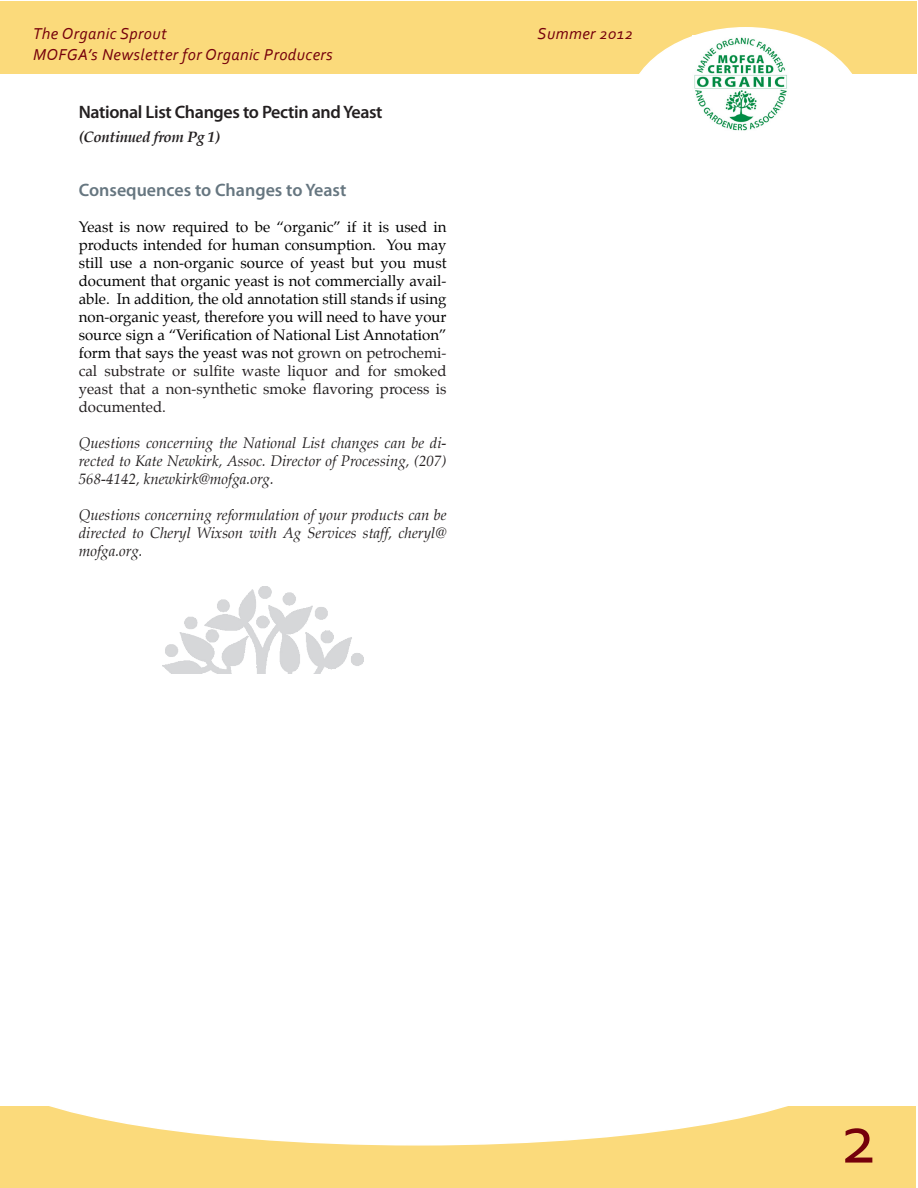
<style>
.page{position:relative;width:918px;height:1188px;background:#fff}
.page>*{position:absolute;margin:0;border:0;box-sizing:border-box;transform-origin:0 0}
.Address{font:72px "Corbel";color:#75000b}
.t1{font:600 18px "Myriad Pro";letter-spacing:-.02em;color:#231f20}
.t2{font:600 18px "Myriad Pro";color:#667680}
.Address-2{font:italic 16.5px "Corbel";letter-spacing:.025em;color:#75000b}
.t3{font:15px/18px "Palatino";color:#000;text-align:justify}
.t4{font:italic 15px/18px "Palatino";color:#231f20;text-align:justify}
.t5{font:italic 700 15px "Palatino";letter-spacing:-.02em;color:#231f20}
.s1{color:#231f20}
</style>
<div class="page">
<div style="left:0;top:1106px;width:916px;height:82px;background:#fbda7b"></div>
<svg style="left:49px;top:1106px;width:739px;height:40px"></svg>
<div style="left:1px;top:1px;width:916px;height:73px;background:#fbda7b"></div>
<div style="left:627px;top:28px;width:237px;height:168px;background:#fff;border-radius:50%"></div>
<img style="left:693px;top:35px;width:94px;height:96px">
<img style="left:162px;top:586px;width:201px;height:88px">
<p class="Address-2" style="left:33px;top:23px;width:135px">The Organic Sprout</p>
<p class="Address-2" style="left:538px;top:23px;width:97px">Summer 2012</p>
<p class="Address-2" style="left:33px;top:44px;width:301px">MOFGA’s Newsletter for Organic Producers</p>
<p class="t1" style="left:79px;top:100px;width:305px">National List Changes to Pectin and Yeast</p>
<p class="t5" style="left:79px;top:125px;width:143px">(Continued from Pg 1)</p>
<p class="t2" style="left:79px;top:178px;width:269px">Consequences to Changes to Yeast</p>
<p class="t3" style="left:79px;top:217px;width:369px">Yeast is now required to be “organic” if it is used in products intended for human consumption. You may still use a non-organic source of yeast but you must document that organic yeast is not commercially avail&shy;able. In addition, the old annotation still stands if using non-organic yeast, therefore you will need to have your source sign a “Verification of National List Annotation” form that says the yeast was not <span class="s1">grown on petrochemi&shy;cal substrate or sulfite waste liquor and for smoked yeast that a non-synthetic smoke flavoring process is documented.</span></p>
<p class="t4" style="left:79px;top:434px;width:369px">Questions concerning the National List changes can be di&shy;rected to Kate Newkirk, Assoc. Director of Processing, (207)<br>568-4142, knewkirk@mofga.org.</p>
<p class="t4" style="left:79px;top:506px;width:369px">Questions concerning reformulation of your products can be directed to Cheryl Wixson with Ag Services staff, cheryl@ mofga.org.</p>
<p class="Address" style="left:840px;top:1094px;width:38px">2</p>
</div>
